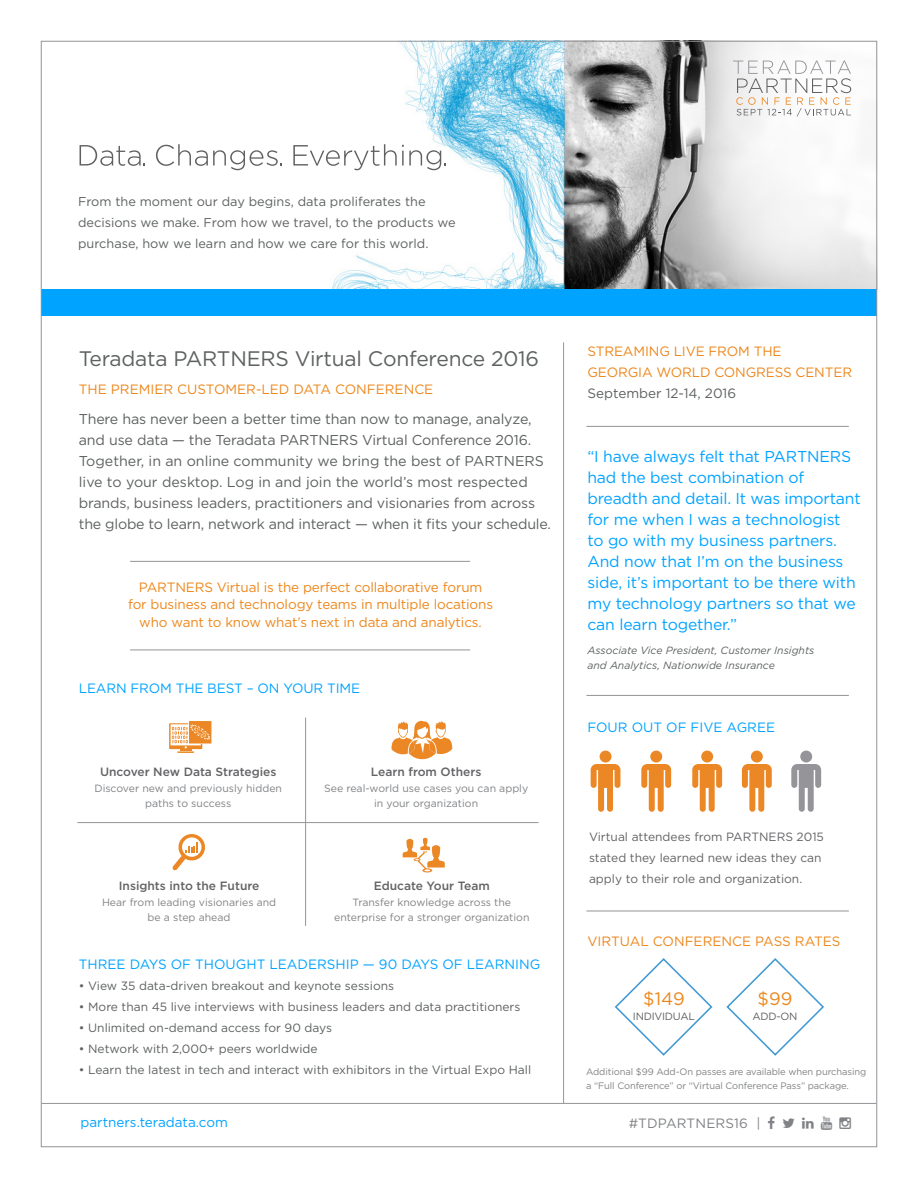
<style>
.page{position:relative;width:918px;height:1188px;background:#fff}
.page>*{position:absolute;margin:0;border:0;box-sizing:border-box;transform-origin:0 0}
.t1{font:21px "Gotham";letter-spacing:-.01em;color:#5e6161}
.t2{font:18px "Gotham";color:#ed871c}
.t3{font:15.75px/21px "Gotham";letter-spacing:-.01em;color:#00a3ff}
.t4{font:14.25px/21px "Gotham";letter-spacing:-.01em;color:#5e6161}
.t5{font:13.5px/18px "Gotham";letter-spacing:-.01em;color:#ed871c}
.t6{font:13.5px "Gotham";color:#00a3ff}
.t7{font:13.5px "Gotham";color:#00a2ff}
.t8{font:13.5px "Gotham";color:#5e6161}
.t9{font:13.5px "Gotham";letter-spacing:.01em;color:#808285}
.t10{font:12.75px/21px "Gotham";color:#5e6161}
.t11{font:12px "Gotham";color:#5e6161}
.t12{font:12px/21px "Gotham";color:#636366}
.t13{font:500 12px "Gotham";color:#636366}
.t14{font:10.5px/15px "Gotham";color:#808285;text-align:center}
.t15{font:italic 10.5px/15px "Gotham";color:#5e6161}
.t16{font:10.5px "Gotham";letter-spacing:-.025em;color:#5e6161}
.t17{font:9.3px/13.5px "Gotham";letter-spacing:-.01em;color:#808285}
.s1{color:#00a2ff}
</style>
<div class="page">
<img style="left:235px;top:40px;width:643px;height:249px">
<hr style="left:130px;top:561px;width:340px;height:1px;background:#949499">
<hr style="left:130px;top:650px;width:340px;height:1px;background:#949499">
<hr style="left:586px;top:695px;width:263px;height:1px;background:#949499">
<hr style="left:586px;top:911px;width:263px;height:1px;background:#949499">
<hr style="left:586px;top:426px;width:263px;height:1px;background:#949499">
<svg style="left:80px;top:145px;width:65px;height:21px"></svg>
<svg style="left:156px;top:144px;width:126px;height:26px"></svg>
<svg style="left:293px;top:144px;width:153px;height:26px"></svg>
<svg style="left:614px;top:958px;width:99px;height:98px"></svg>
<svg style="left:726px;top:958px;width:98px;height:98px"></svg>
<svg style="left:733px;top:60px;width:118px;height:57px"></svg>
<hr style="left:42px;top:1103px;width:834px;height:1px;background:#949499">
<div style="left:41px;top:289px;width:836px;height:27px;background:#00a3ff"></div>
<svg style="left:591px;top:764px;width:29px;height:48px"></svg>
<svg style="left:641px;top:764px;width:30px;height:48px"></svg>
<svg style="left:742px;top:764px;width:30px;height:48px"></svg>
<div style="left:600px;top:751px;width:12px;height:12px;background:#eb8724;border-radius:50%"></div>
<div style="left:650px;top:751px;width:12px;height:12px;background:#eb8724;border-radius:50%"></div>
<div style="left:751px;top:751px;width:12px;height:12px;background:#eb8724;border-radius:50%"></div>
<svg style="left:692px;top:764px;width:30px;height:48px"></svg>
<svg style="left:791px;top:764px;width:30px;height:48px"></svg>
<div style="left:701px;top:751px;width:12px;height:12px;background:#eb8724;border-radius:50%"></div>
<div style="left:800px;top:751px;width:12px;height:12px;background:#949499;border-radius:50%"></div>
<svg style="left:169px;top:721px;width:42px;height:32px"></svg>
<svg style="left:172px;top:834px;width:33px;height:37px"></svg>
<svg style="left:403px;top:838px;width:42px;height:34px"></svg>
<hr style="left:77px;top:822px;width:462px;height:1px;background:#949499">
<hr style="left:305px;top:718px;width:1px;height:208px;background:#949499">
<svg style="left:391px;top:721px;width:61px;height:39px"></svg>
<hr style="left:563px;top:342px;width:1px;height:761px;background:#94959b">
<p class="t10" style="left:78px;top:190px;width:379px">From the moment our day begins, data proliferates the decisions we make. From how we travel, to the products we purchase, how we learn and how we care for this world.</p>
<h1 class="t1" style="left:79px;top:345px;width:462px">Teradata PARTNERS Virtual Conference 2016</h1>
<p class="t5" style="left:79px;top:379px;width:356px">THE PREMIER CUSTOMER-LED DATA CONFERENCE</p>
<p class="t4" style="left:79px;top:408px;width:474px">There has never been a better time than now to manage, analyze, and use data — the Teradata PARTNERS Virtual Conference 2016.<br>Together, in an online community we bring the best of PARTNERS live to your desktop. Log in and join the world’s most respected brands, business leaders, practitioners and visionaries from across the globe to learn, network and interact — when it fits your schedule.</p>
<p class="t5" style="left:128px;top:577px;width:367px;text-align:center">PARTNERS Virtual is the perfect collaborative forum for business and technology teams in multiple locations who want to know what’s next in data and analytics.</p>
<p class="t6" style="left:79px;top:680px;width:283px">LEARN FROM THE BEST – ON YOUR TIME</p>
<p class="t13" style="left:100px;top:764px;width:178px">Uncover New Data Strategies</p>
<p class="t14" style="left:94px;top:781px;width:189px">Discover new and previously hidden paths to success</p>
<p class="t13" style="left:119px;top:878px;width:142px">Insights into the Future</p>
<p class="t14" style="left:102px;top:895px;width:176px">Hear from leading visionaries and be a step ahead</p>
<p class="t13" style="left:371px;top:764px;width:112px">Learn from Others</p>
<p class="t14" style="left:324px;top:781px;width:206px">See real-world use cases you can apply in your organization</p>
<p class="t13" style="left:374px;top:878px;width:118px">Educate Your Team</p>
<p class="t14" style="left:334px;top:895px;width:197px">Transfer knowledge across the enterprise for a stronger organization</p>
<p class="t6" style="left:79px;top:956px;width:463px">THREE DAYS OF THOUGHT LEADERSHIP — 90 DAYS OF LEARNING</p>
<p class="t11" style="left:79px;top:978px;width:317px">• View 35 data-driven breakout and keynote sessions</p>
<p class="t11" style="left:79px;top:999px;width:443px">• More than 45 live interviews with business leaders and data practitioners</p>
<p class="t11" style="left:79px;top:1020px;width:255px">• Unlimited on-demand access for 90 days</p>
<p class="t11" style="left:79px;top:1041px;width:240px">• Network with 2,000+ peers worldwide</p>
<p class="t11" style="left:79px;top:1062px;width:454px">• Learn the latest in tech and interact with exhibitors in the Virtual Expo Hall</p>
<p class="t7" style="left:81px;top:1113px;width:149px">partners.teradata.com</p>
<p class="t5" style="left:588px;top:341px;width:266px;line-height:21px">STREAMING LIVE FROM THE<br>GEORGIA WORLD CONGRESS CENTER</p>
<p class="t8" style="left:588px;top:385px;width:150px">September 12-14, 2016</p>
<p class="t3" style="left:587px;top:446px;width:275px">“<span class="s1">I have always felt that PARTNERS had the best combination of breadth and de</span>tail. It was important for me when I was a technologist<br>to go with my business partners.<br>And now that I’m on the business side, it’s important to be there with my technology partners so that we can learn together.”</p>
<p class="t15" style="left:587px;top:643px;width:229px">Associate Vice President, Customer Insights and Analytics, Nationwide Insurance</p>
<p class="t6" style="left:588px;top:718px;width:189px">FOUR OUT OF FIVE AGREE</p>
<p class="t12" style="left:589px;top:826px;width:236px">Virtual attendees from PARTNERS 2015 stated they learned new ideas they can apply to their role and organization.</p>
<p class="t5" style="left:588px;top:932px;width:255px">VIRTUAL CONFERENCE PASS RATES</p>
<p class="t2" style="left:643px;top:987px;width:43px">$149</p>
<p class="t16" style="left:633px;top:1009px;width:63px">INDIVIDUAL</p>
<p class="t2" style="left:758px;top:987px;width:36px">$99</p>
<p class="t16" style="left:753px;top:1009px;width:46px">ADD-ON</p>
<p class="t17" style="left:586px;top:1065px;width:282px">Additional $99 Add-On passes are available when purchasing a “Full Conference” or “Virtual Conference Pass” package.</p>
<p class="t9" style="left:629px;top:1115px;width:133px">#TDPARTNERS16 |</p>
</div>
